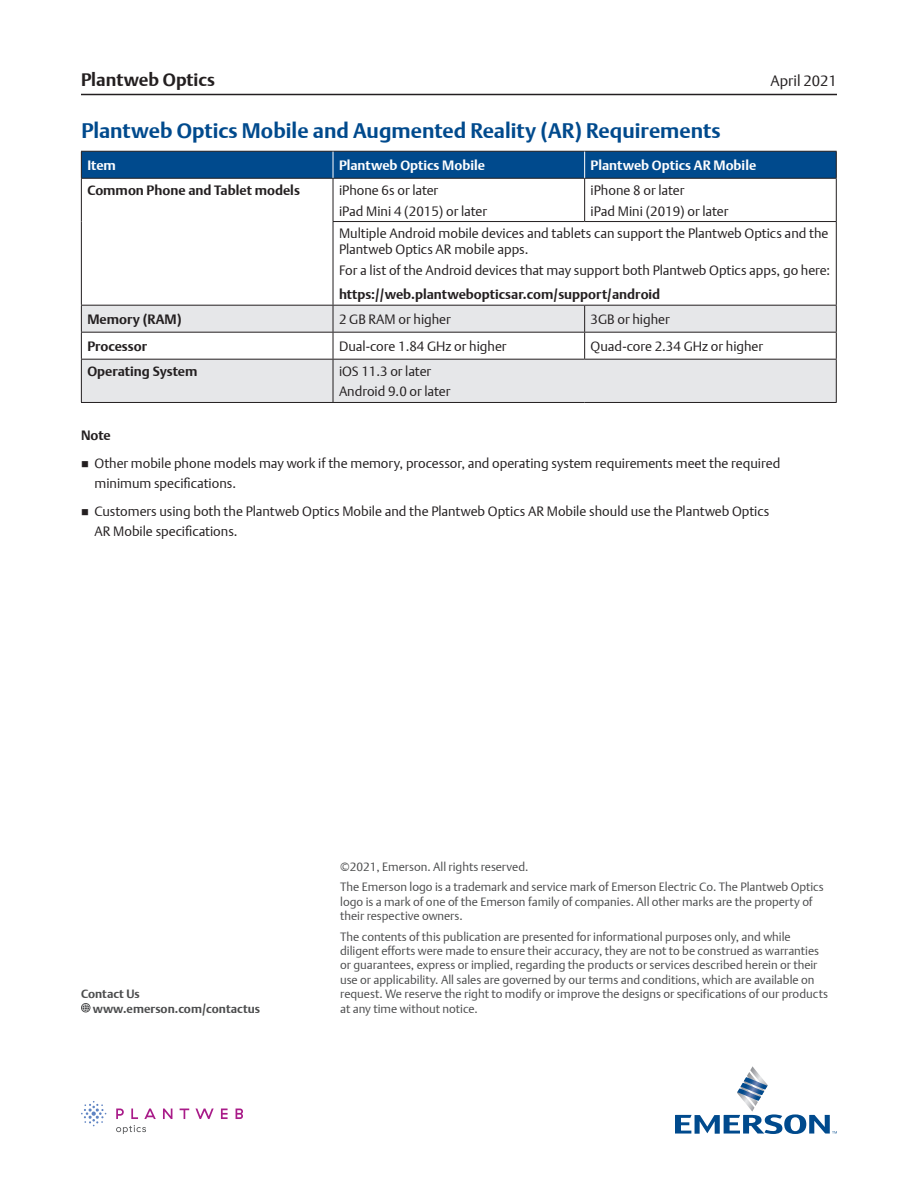
<style>
.page{position:relative;width:918px;height:1188px;background:#fff}
.page>*{position:absolute;margin:0;border:0;box-sizing:border-box;transform-origin:0 0}
.Subhead_1{font:700 21px "DTL Argo T";color:#004a8d}
.t1{font:700 18px "DTL Argo T";color:#231f20}
.t2{font:15px "DTL Argo T Light";color:#231f20}
.Table_Text{font:13.5px/19.5px "DTL Argo T Light";color:#231f20}
.Table_Text-2{font:700 13.5px "DTL Argo T";color:#231f20}
.Table_Header_-_White{font:700 13.5px "DTL Argo T";color:#fff}
.Body_Text{font:700 13.5px "DTL Argo T";color:#231f20}
.t3{font:12px/14.4px "DTL Argo T Light";color:#4b4c4d}
.t4{font:700 12px/14.4px "DTL Argo T";color:#4b4c4d}
</style>
<div class="page">
<hr style="left:81px;top:94px;width:756px;height:1px;background:#231f20">
<svg style="left:81px;top:1003px;width:10px;height:10px"></svg>
<svg style="left:116px;top:1109px;width:8px;height:10px"></svg>
<svg style="left:131px;top:1109px;width:7px;height:10px"></svg>
<svg style="left:144px;top:1109px;width:12px;height:10px"></svg>
<svg style="left:163px;top:1109px;width:9px;height:10px"></svg>
<svg style="left:180px;top:1109px;width:9px;height:10px"></svg>
<svg style="left:195px;top:1109px;width:19px;height:10px"></svg>
<svg style="left:221px;top:1109px;width:7px;height:10px"></svg>
<svg style="left:236px;top:1109px;width:7px;height:10px"></svg>
<svg style="left:81px;top:1101px;width:25px;height:25px"></svg>
<svg style="left:116px;top:1125px;width:30px;height:9px"></svg>
<svg style="left:675px;top:1066px;width:162px;height:68px"></svg>
<svg style="left:82px;top:306px;width:754px;height:96px;fill:#e6e7e9"></svg>
<hr style="left:81px;top:178px;width:252px;height:1px;background:#231f20">
<hr style="left:81px;top:179px;width:1px;height:43px;background:#231f20">
<hr style="left:333px;top:178px;width:252px;height:1px;background:#231f20">
<hr style="left:333px;top:179px;width:1px;height:42px;background:#231f20">
<hr style="left:585px;top:178px;width:252px;height:1px;background:#231f20">
<hr style="left:584px;top:179px;width:1px;height:42px;background:#231f20">
<hr style="left:836px;top:179px;width:1px;height:42px;background:#231f20">
<hr style="left:81px;top:222px;width:1px;height:83px;background:#231f20">
<hr style="left:333px;top:221px;width:252px;height:1px;background:#231f20">
<hr style="left:333px;top:222px;width:1px;height:83px;background:#231f20">
<hr style="left:585px;top:221px;width:252px;height:1px;background:#231f20">
<hr style="left:836px;top:222px;width:1px;height:83px;background:#231f20">
<hr style="left:81px;top:305px;width:252px;height:1px;background:#231f20">
<hr style="left:333px;top:305px;width:252px;height:1px;background:#231f20">
<hr style="left:585px;top:305px;width:252px;height:1px;background:#231f20">
<hr style="left:81px;top:332px;width:252px;height:1px;background:#231f20">
<svg style="left:81px;top:306px;width:1px;height:53px"></svg>
<hr style="left:333px;top:332px;width:252px;height:1px;background:#231f20">
<svg style="left:333px;top:306px;width:1px;height:53px"></svg>
<hr style="left:585px;top:332px;width:252px;height:1px;background:#231f20">
<svg style="left:584px;top:306px;width:1px;height:53px"></svg>
<svg style="left:836px;top:306px;width:1px;height:53px"></svg>
<hr style="left:81px;top:359px;width:252px;height:1px;background:#231f20">
<hr style="left:81px;top:360px;width:1px;height:42px;background:#231f20">
<hr style="left:333px;top:359px;width:252px;height:1px;background:#231f20">
<hr style="left:333px;top:360px;width:1px;height:42px;background:#231f20">
<hr style="left:585px;top:359px;width:252px;height:1px;background:#231f20">
<hr style="left:836px;top:360px;width:1px;height:42px;background:#231f20">
<hr style="left:81px;top:402px;width:252px;height:1px;background:#231f20">
<hr style="left:333px;top:402px;width:252px;height:1px;background:#231f20">
<hr style="left:585px;top:402px;width:252px;height:1px;background:#231f20">
<svg style="left:81px;top:151px;width:756px;height:27px;background:#024989"></svg>
<h2 class="t1" style="left:81px;top:69px;width:136px">Plantweb Optics</h2>
<p class="Subhead_1" style="left:81px;top:118px;width:641px">Plantweb Optics Mobile and Augmented Reality (AR) Requirements</p>
<p class="Table_Header_-_White" style="left:87px;top:157px;width:30px">Item</p>
<p class="Table_Header_-_White" style="left:339px;top:157px;width:148px">Plantweb Optics Mobile</p>
<p class="Table_Header_-_White" style="left:591px;top:157px;width:167px">Plantweb Optics AR Mobile</p>
<p class="Table_Text-2" style="left:87px;top:182px;width:214px">Common Phone and Tablet models</p>
<p class="Table_Text" style="left:339px;top:180px;width:101px">iPhone 6s or later</p>
<p class="Table_Text" style="left:339px;top:201px;width:150px">iPad Mini 4 (2015) or later</p>
<p class="t2" style="left:770px;top:72px;width:68px">April 2021</p>
<p class="Table_Text" style="left:591px;top:180px;width:95px">iPhone 8 or later</p>
<p class="Table_Text" style="left:591px;top:201px;width:139px">iPad Mini (2019) or later</p>
<p class="Table_Text" style="left:339px;top:225px;width:491px;line-height:16.2px">Multiple Android mobile devices and tablets can support the Plantweb Optics and the<br>Plantweb Optics AR mobile apps.</p>
<p class="Table_Text" style="left:339px;top:260px;width:493px">For a list of the Android devices that may support both Plantweb Optics apps, go here:</p>
<p class="Table_Text-2" style="left:339px;top:286px;width:323px">https://web.plantwebopticsar.com/support/android</p>
<p class="Table_Text-2" style="left:87px;top:311px;width:96px">Memory (RAM)</p>
<p class="Table_Text" style="left:339px;top:309px;width:113px">2 GB RAM or higher</p>
<p class="Table_Text" style="left:591px;top:309px;width:81px">3GB or higher</p>
<p class="Table_Text-2" style="left:87px;top:338px;width:61px">Processor</p>
<p class="Table_Text" style="left:339px;top:336px;width:169px">Dual-core 1.84 GHz or higher</p>
<p class="Table_Text" style="left:591px;top:336px;width:174px">Quad-core 2.34 GHz or higher</p>
<p class="Table_Text-2" style="left:87px;top:363px;width:112px">Operating System</p>
<p class="Table_Text" style="left:339px;top:361px;width:94px">iOS 11.3 or later</p>
<p class="Table_Text" style="left:339px;top:382px;width:113px">Android 9.0 or later</p>
<p class="Body_Text" style="left:81px;top:427px;width:31px">Note</p>
<p class="Table_Text" style="left:94px;top:454px;width:687px">Other mobile phone models may work if the memory, processor, and operating system requirements meet the required minimum specifications.</p>
<p class="Table_Text" style="left:94px;top:502px;width:676px">Customers using both the Plantweb Optics Mobile and the Plantweb Optics AR Mobile should use the Plantweb Optics<br>AR Mobile specifications.</p>
<p class="t4" style="left:93px;top:987px;width:169px;text-indent:-12px">Contact Us www.emerson.com/contactus</p>
<p class="t3" style="left:340px;top:856px;width:485px;line-height:20.4px">©2021, Emerson. All rights reserved.<br>The Emerson logo is a trademark and service mark of Emerson Electric Co. The Plantweb Optics</p>
<p class="t3" style="left:340px;top:894px;width:474px">logo is a mark of one of the Emerson family of companies. All other marks are the property of their respective owners.</p>
<p class="t3" style="left:340px;top:929px;width:489px">The contents of this publication are presented for informational purposes only, and while diligent efforts were made to ensure their accuracy, they are not to be construed as warranties or guarantees, express or implied, regarding the products or services described herein or their use or applicability. All sales are governed by our terms and conditions, which are available on request. We reserve the right to modify or improve the designs or specifications of our products at any time without notice.</p>
</div>
